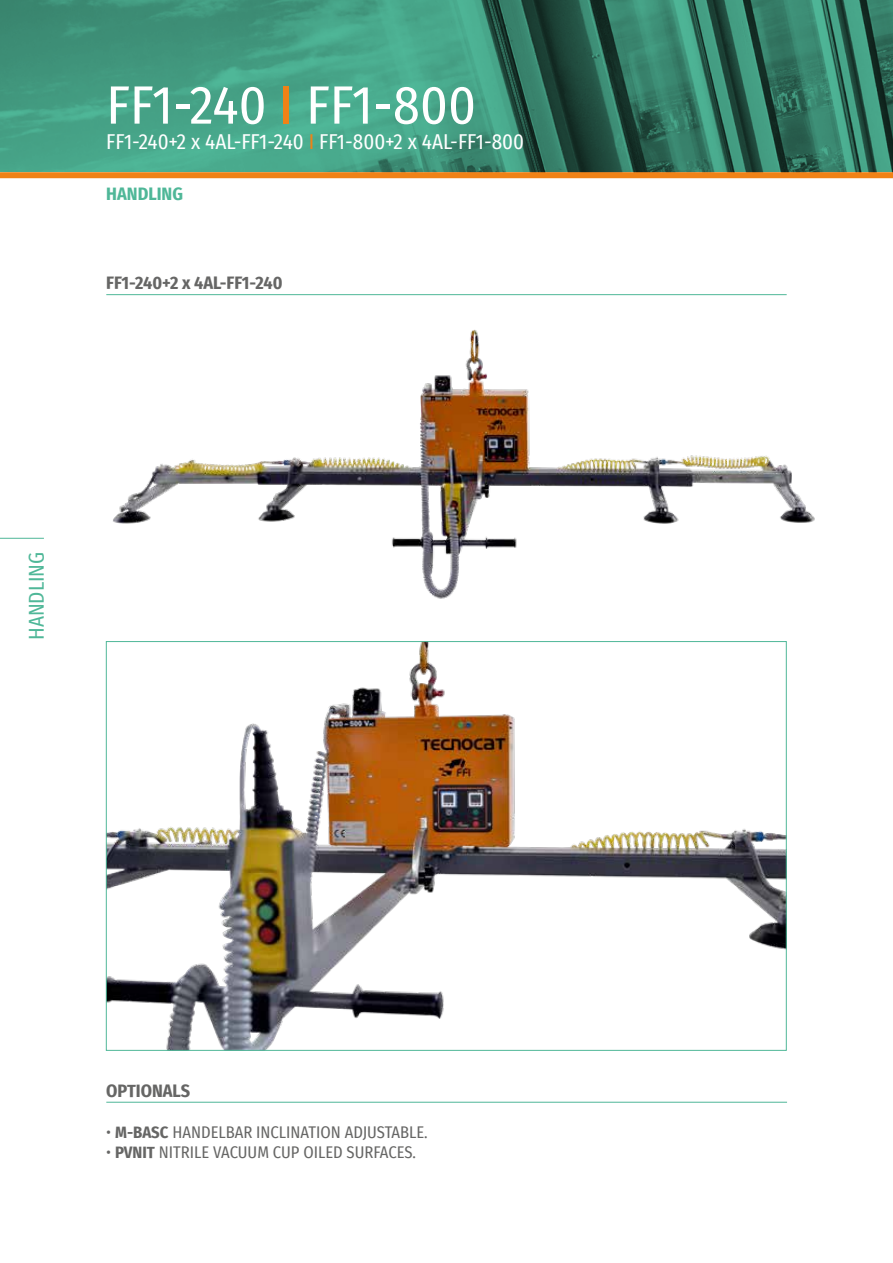
<style>
.page{position:relative;width:893px;height:1263px;background:#fff}
.page>*{position:absolute;margin:0;border:0;box-sizing:border-box;transform-origin:0 0}
.t1{font:54px "Fira Sans Condensed";color:#fff}
.t2{font:21px "Fira Sans Condensed";color:#fff}
.t3{font:21px "Fira Sans Condensed";color:#4fb798}
.t4{font:700 18px "Fira Sans Condensed";color:#666665}
.t5{font:700 18px "Fira Sans Condensed";color:#4fb798}
.t6{font:16.5px "Fira Sans Condensed";color:#666665}
.s1{color:#f08216}
.s2{font-weight:700}
</style>
<div class="page">
<svg style="left:0;top:0;width:893px;height:172px;background:#3c8b74"></svg>
<div style="left:0;top:172px;width:893px;height:6px;background:#f08216"></div>
<img style="left:106px;top:295px;width:709px;height:304px">
<hr style="left:106px;top:294px;width:681px;height:1px;background:#4fb798">
<hr style="left:0;top:538px;width:44px;height:1px;background:#4fb798">
<img style="left:108px;top:643px;width:677px;height:406px">
<hr style="left:106px;top:1102px;width:681px;height:1px;background:#4fb798">
<h1 class="t1" style="left:106px;top:64px;width:371px">FF1-240 <span class="s1">I</span> FF1-800</h1>
<p class="t2" style="left:106px;top:126px;width:419px">FF1-240+2 x 4AL-FF1-240 <span class="s1">I</span> FF1-800+2 x 4AL-FF1-800</p>
<p class="t5" style="left:106px;top:178px;width:78px">HANDLING</p>
<p class="t4" style="left:106px;top:268px;width:178px">FF1-240+2 x 4AL-FF1-240</p>
<p class="t3" style="left:21px;top:640px;width:90px;rotate:-90deg">HANDLING</p>
<p class="t4" style="left:106px;top:1075px;width:85px">OPTIONALS</p>
<p class="t6" style="left:106px;top:1120px;width:323px">• <span class="s2">M-BASC</span> HANDELBAR INCLINATION ADJUSTABLE.</p>
<p class="t6" style="left:106px;top:1140px;width:311px">• <span class="s2">PVNIT</span> NITRILE VACUUM CUP OILED SURFACES.</p>
</div>
